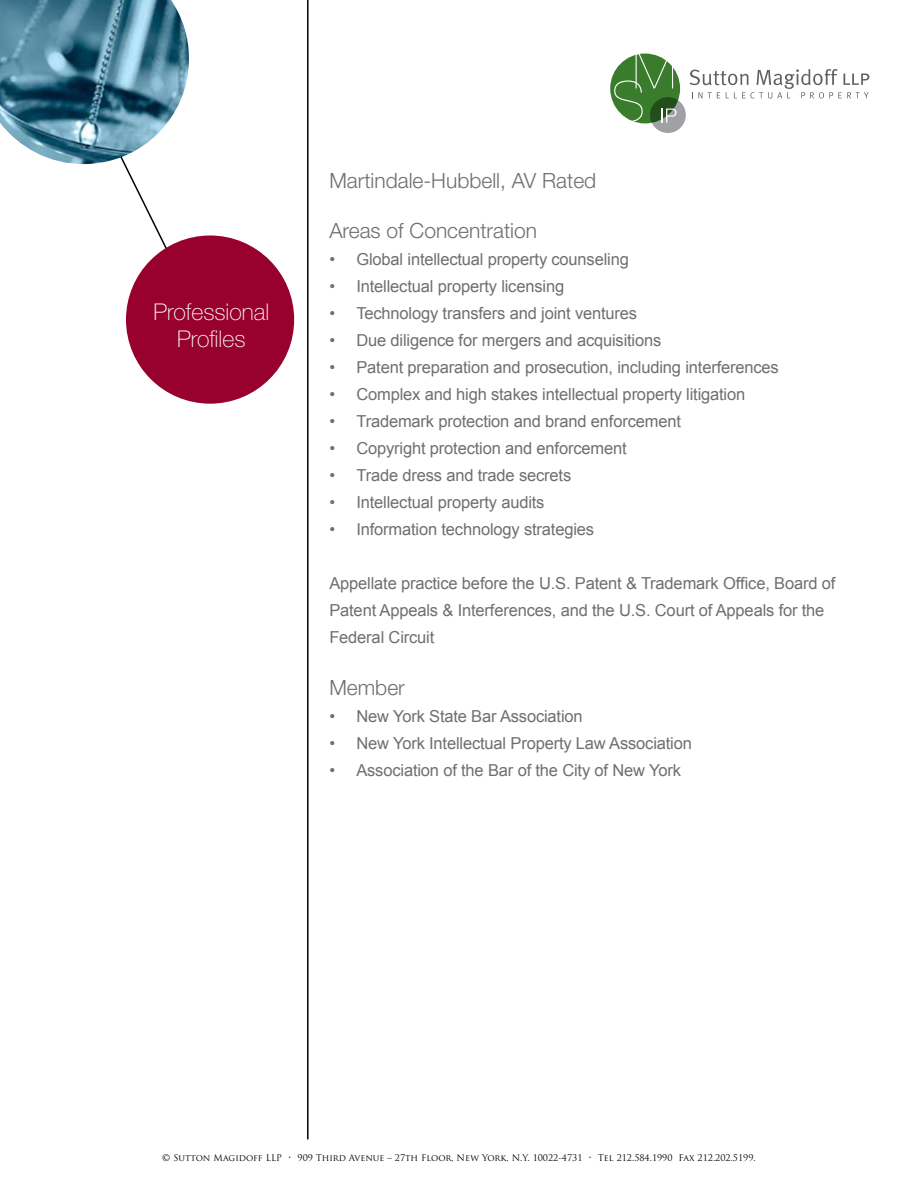
<style>
.page{position:relative;width:918px;height:1188px;background:#fff}
.page>*{position:absolute;margin:0;border:0;box-sizing:border-box;transform-origin:0 0}
.t1{font:100 23.1px/27.8px "Helvetica Neue";color:#fff;text-align:center}
.t2{font:300 21px "Helvetica Neue";color:#6d6f71}
.t3{font:16.5px/27px "Arial";letter-spacing:-.01em;color:#6d6f71}
.t4{font:9px "Trajan Pro";color:#000}
</style>
<div class="page">
<svg style="left:690px;top:69px;width:179px;height:29px"></svg>
<div style="left:610px;top:54px;width:70px;height:69px;background:#387c2c;border-radius:50%"></div>
<div style="left:650px;top:97px;width:36px;height:36px;background:#9fa1a4;border-radius:50%"></div>
<svg style="left:613px;top:53px;width:64px;height:70px"></svg>
<hr style="left:307px;top:0;width:2px;height:1139px;background:#000">
<svg style="left:82px;top:164px;width:129px;height:173px"></svg>
<img style="left:0;top:0;width:189px;height:164px">
<div style="left:126px;top:236px;width:168px;height:168px;background:#98002e;border-radius:50%"></div>
<h1 class="t1" style="left:153px;top:298px;width:117px">Professional<br>Profiles</h1>
<p class="t2" style="left:329px;top:167px;width:268px">Martindale-Hubbell, AV Rated</p>
<p class="t2" style="left:329px;top:218px;width:209px">Areas of Concentration</p>
<p class="t3" style="left:329px;top:246px;width:301px">• Global intellectual property counseling</p>
<p class="t3" style="left:329px;top:273px;width:236px">• Intellectual property licensing</p>
<p class="t3" style="left:329px;top:300px;width:309px">• Technology transfers and joint ventures</p>
<p class="t3" style="left:329px;top:327px;width:334px">• Due diligence for mergers and acquisitions</p>
<p class="t3" style="left:329px;top:354px;width:451px">• Patent preparation and prosecution, including interferences</p>
<p class="t3" style="left:329px;top:381px;width:417px">• Complex and high stakes intellectual property litigation</p>
<p class="t3" style="left:329px;top:408px;width:353px">• Trademark protection and brand enforcement</p>
<p class="t3" style="left:329px;top:435px;width:299px">• Copyright protection and enforcement</p>
<p class="t3" style="left:329px;top:462px;width:243px">• Trade dress and trade secrets</p>
<p class="t3" style="left:329px;top:489px;width:217px">• Intellectual property audits</p>
<p class="t3" style="left:329px;top:516px;width:266px">• Information technology strategies</p>
<p class="t3" style="left:329px;top:570px;width:508px">Appellate practice before the U.S. Patent &amp; Trademark Office, Board of<br>Patent Appeals &amp; Interferences, and the U.S. Court of Appeals for the<br>Federal Circuit</p>
<p class="t2" style="left:329px;top:675px;width:77px">Member</p>
<p class="t3" style="left:329px;top:703px;width:255px">• New York State Bar Association</p>
<p class="t3" style="left:329px;top:730px;width:364px">• New York Intellectual Property Law Association</p>
<p class="t3" style="left:329px;top:757px;width:353px">• Association of the Bar of the City of New York</p>
<p class="t4" style="left:162px;top:1152px;width:595px">© Sutton Magidoff LLP • 909 Third Avenue – 27th Floor, New York, N.Y. 10022-4731 • Tel 212.584.1990 Fax 212.202.5199.</p>
</div>
